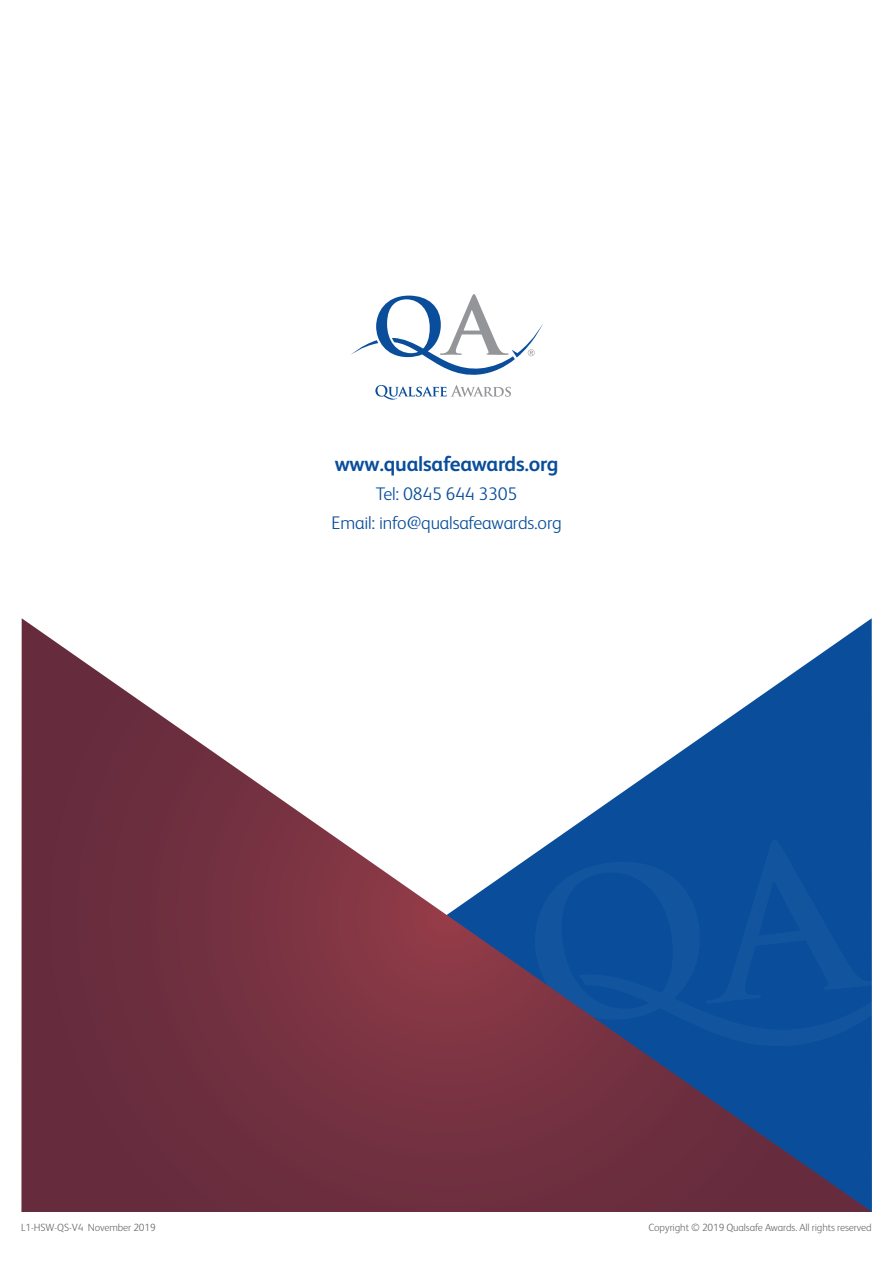
<style>
.page{position:relative;width:893px;height:1263px;background:#fff}
.page>*{position:absolute;margin:0;border:0;box-sizing:border-box;transform-origin:0 0}
.t1{font:700 21px "FS Albert";letter-spacing:-.01em;color:#0a4e9b}
.t2{font:300 18.3px "FS Albert";letter-spacing:-.01em;color:#0a4e9b}
.t3{font:300 10.5px "FS Albert";letter-spacing:-.01em;color:#6d6e71}
</style>
<div class="page">
<svg style="left:21px;top:618px;width:851px;height:594px"></svg>
<svg style="left:375px;top:385px;width:136px;height:15px"></svg>
<svg style="left:351px;top:294px;width:192px;height:81px"></svg>
<p class="t1" style="left:335px;top:452px;width:225px">www.qualsafeawards.org</p>
<p class="t2" style="left:376px;top:483px;width:143px">Tel: 0845 644 3305</p>
<p class="t2" style="left:332px;top:512px;width:232px">Email: info@qualsafeawards.org</p>
<p class="t3" style="left:21px;top:1221px;width:136px">L1-HSW-QS-V4 November 2019</p>
<p class="t3" style="left:648px;top:1221px;width:225px">Copyright © 2019 Qualsafe Awards. All rights reserved</p>
</div>
